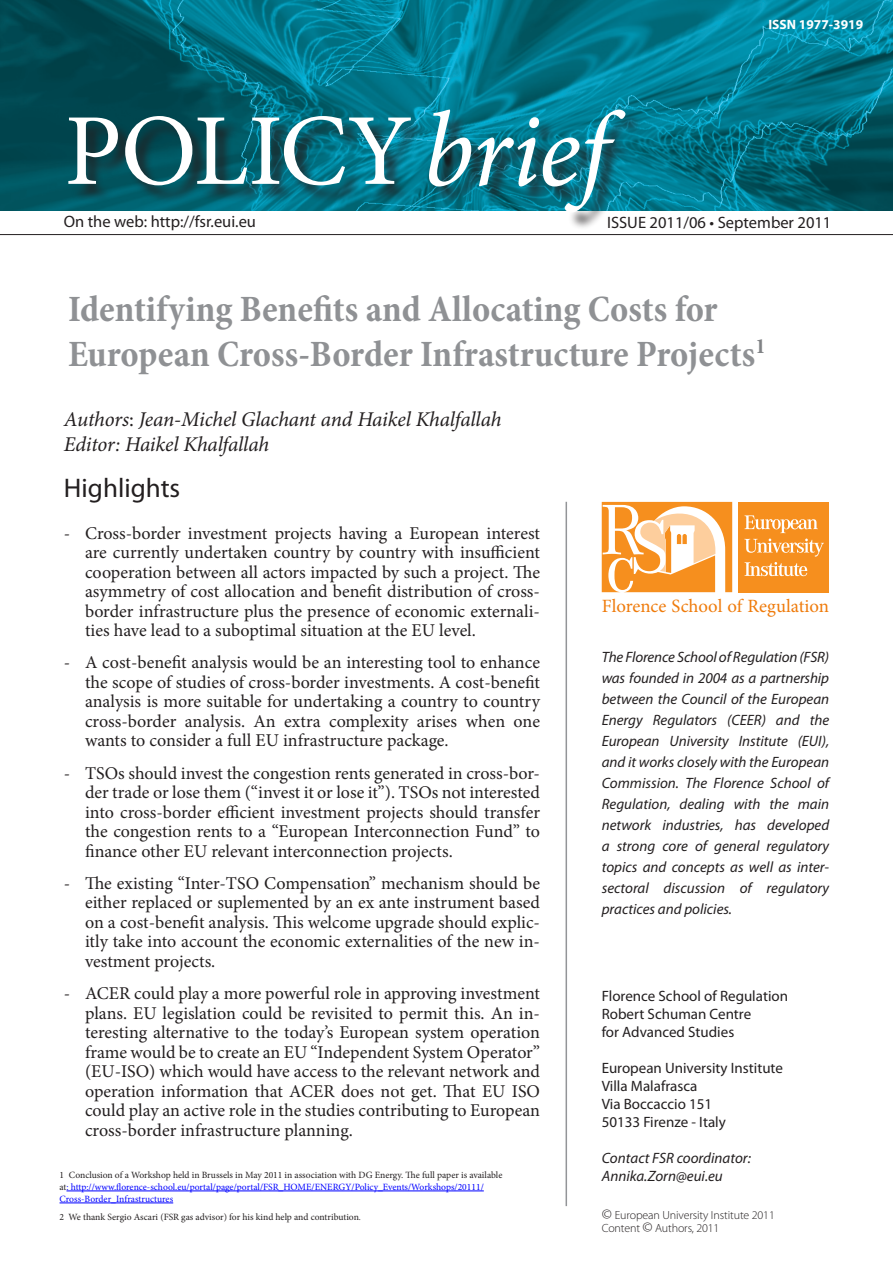
<style>
.page{position:relative;width:893px;height:1263px;background:#fff}
.page>*{position:absolute;margin:0;border:0;box-sizing:border-box;transform-origin:0 0}
.t1{font:102px "Minion Pro";letter-spacing:-.01em;color:#fff}
.t2{font:700 condensed 37.5px/45px "Minion Pro";color:#8f9194}
.t3{font:27px "Myriad Pro";color:#231f20}
.t4{font:italic 21px "Minion Pro";letter-spacing:-.01em;color:#231f20}
.Box_title{font:18.75px "Minion Pro";color:#ef7b0b}
.t5{font:18px/19.5px "Minion Pro";color:#231f20;text-align:justify}
.t6{font:16.5px "Myriad Pro";color:#231f20}
.t7{font:italic 15px/21px "Myriad Pro";color:#231f20;text-align:justify}
.t8{font:15px/18px "Myriad Pro";color:#231f20}
.Highlights{font:700 13.5px "Myriad Pro";color:#fff}
.Box_title-2{font:300 11.85px "Myriad Pro";letter-spacing:-.01em;color:#231f20}
.Box_title-3{font:300 11.7px "Myriad Pro";letter-spacing:-.01em;color:#231f20}
.t9{font:9.6px/12px "Minion Pro";color:#00f}
.t10{font:9.6px "Minion Pro";letter-spacing:-.005em;color:#231f20}
.s1{font-style:italic;font-size:106.2px}
.s2{font-style:normal}
.s3{color:#231f20}
.s4{font-size:8.7px}
.s5{font-size:14.7px}
</style>
<div class="page">
<img style="left:0;top:0;width:893px;height:210px">
<div style="left:71px;top:118px;width:358px;height:86px;background:#231f20;opacity:.75"></div>
<div style="left:432px;top:112px;width:212px;height:118px;background:#231f20;opacity:.75"></div>
<hr style="left:66px;top:1191px;width:418px;height:1px;background:#00f">
<hr style="left:60px;top:1203px;width:113px;height:1px;background:#00f">
<hr style="left:0;top:234px;width:893px;height:1px;background:#231f20">
<div style="left:739px;top:502px;width:90px;height:90px;background:#f68f1e"></div>
<svg style="left:602px;top:502px;width:130px;height:90px"></svg>
<svg style="left:744px;top:515px;width:80px;height:61px"></svg>
<hr style="left:566px;top:502px;width:1px;height:704px;background:#939598">
<p class="t1" style="left:64px;top:83px;width:546px">POLICY<span class="s1">brief</span></p>
<p class="Highlights" style="left:768px;top:17px;width:96px">ISSN 1977-3919</p>
<p class="t6" style="left:64px;top:212px;width:194px">On the web: http://fsr.eui.eu</p>
<p class="t6" style="left:607px;top:213px;width:226px">ISSUE 2011/06 • September 2011</p>
<p class="t2" style="left:68px;top:286px;width:699px">Identifying Benefits and Allocating Costs for<br>European Cross-Border Infrastructure Projects<sup>1</sup></p>
<p class="t4" style="left:64px;top:405px;width:439px">Authors<span class="s2">:</span> Jean-Michel Glachant and Haikel Khalfallah</p>
<p class="t4" style="left:64px;top:430px;width:207px">Editor: Haikel Khalfallah</p>
<p class="t3" style="left:64px;top:474px;width:118px">Highlights</p>
<p class="t5" style="left:85px;top:523px;width:456px;text-indent:-21px">- Cross-border investment projects having a European interest are currently undertaken country by country with insufficient cooperation between all actors impacted by such a project. The asymmetry of cost allocation and benefit distribution of cross&shy;border infrastructure plus the presence of economic externali&shy;ties have lead to a suboptimal situation at the EU level.</p>
<p class="t5" style="left:85px;top:653px;width:456px;text-indent:-21px">- A cost-benefit analysis would be an interesting tool to enhance the scope of studies of cross-border investments. A cost-benefit analysis is more suitable for undertaking a country to country cross-border analysis. An extra complexity arises when one wants to consider a full EU infrastructure package.</p>
<p class="t5" style="left:85px;top:763px;width:457px;text-indent:-21px">- TSOs should invest the congestion rents generated in cross-bor&shy;der trade or lose them (“invest it or lose it”). TSOs not interested into cross-border efficient investment projects should transfer the congestion rents to a “European Interconnection Fund” to finance other EU relevant interconnection projects.</p>
<p class="t5" style="left:85px;top:873px;width:456px;text-indent:-21px">- The existing “Inter-TSO Compensation” mechanism should be either replaced or suplemented by an ex ante instrument based on a cost-benefit analysis. This welcome upgrade should explic&shy;itly take into account the economic externalities of the new in&shy;vestment projects.</p>
<p class="t5" style="left:85px;top:984px;width:456px;text-indent:-21px">- ACER could play a more powerful role in approving investment plans. EU legislation could be revisited to permit this. An in&shy;teresting alternative to the today’s European system operation frame would be to create an EU “Independent System Operator” (EU-ISO) which would have access to the relevant network and operation information that ACER does not get. That EU ISO could play an active role in the studies contributing to European cross-border infrastructure planning.</p>
<p class="t9" style="left:60px;top:1169px;width:444px"><span class="s3">1 Conclusion of a Workshop held in Brussels in May 2011 in association with DG Energy. The full paper is available at</span>: http://www.florence-school.eu/portal/page/portal/FSR_HOME/ENERGY/Policy_Events/Workshops/20111/<br>Cross-Border_Infrastructures</p>
<p class="t10" style="left:60px;top:1210px;width:303px">2 We thank Sergio Ascari (FSR gas advisor) for his kind help and contribution<span class="s4">.</span></p>
<p class="Box_title" style="left:602px;top:593px;width:229px">Florence School of Regulation</p>
<p class="t7" style="left:602px;top:647px;width:229px">The Florence School of Regulation (FSR) was founded in 2004 as a partnership between the Council of the European Energy Regulators (CEER) and the European University Institute (EUI), and it works closely with the European Commission. The Florence School of Regulation, dealing with the main network industries, has developed a strong core of general regulatory topics and concepts as well as inter&shy;sectoral discussion of regulatory practices and policies.</p>
<p class="t8" style="left:602px;top:987px;width:188px">Florence School of Regulation</p>
<p class="t8" style="left:602px;top:1005px;width:151px">Robert Schuman Centre for Advanced Studies</p>
<p class="t8" style="left:602px;top:1059px;width:183px">European University Institute</p>
<p class="t8" style="left:602px;top:1077px;width:97px">Villa Malafrasca</p>
<p class="t8" style="left:602px;top:1095px;width:112px">Via Boccaccio 151</p>
<p class="t8" style="left:602px;top:1113px;width:126px">50133 Firenze - Italy</p>
<p class="t7" style="left:602px;top:1148px;width:151px">Contact FSR coordinator:</p>
<p class="t7" style="left:602px;top:1166px;width:123px">Annika.Zorn@eui.eu</p>
<p class="Box_title-3" style="left:602px;top:1208px;width:175px"><span class="s5">©</span> European University Institute 2011</p>
<p class="Box_title-2" style="left:602px;top:1221px;width:119px">Content <span class="s5">©</span> Authors, 2011</p>
</div>
